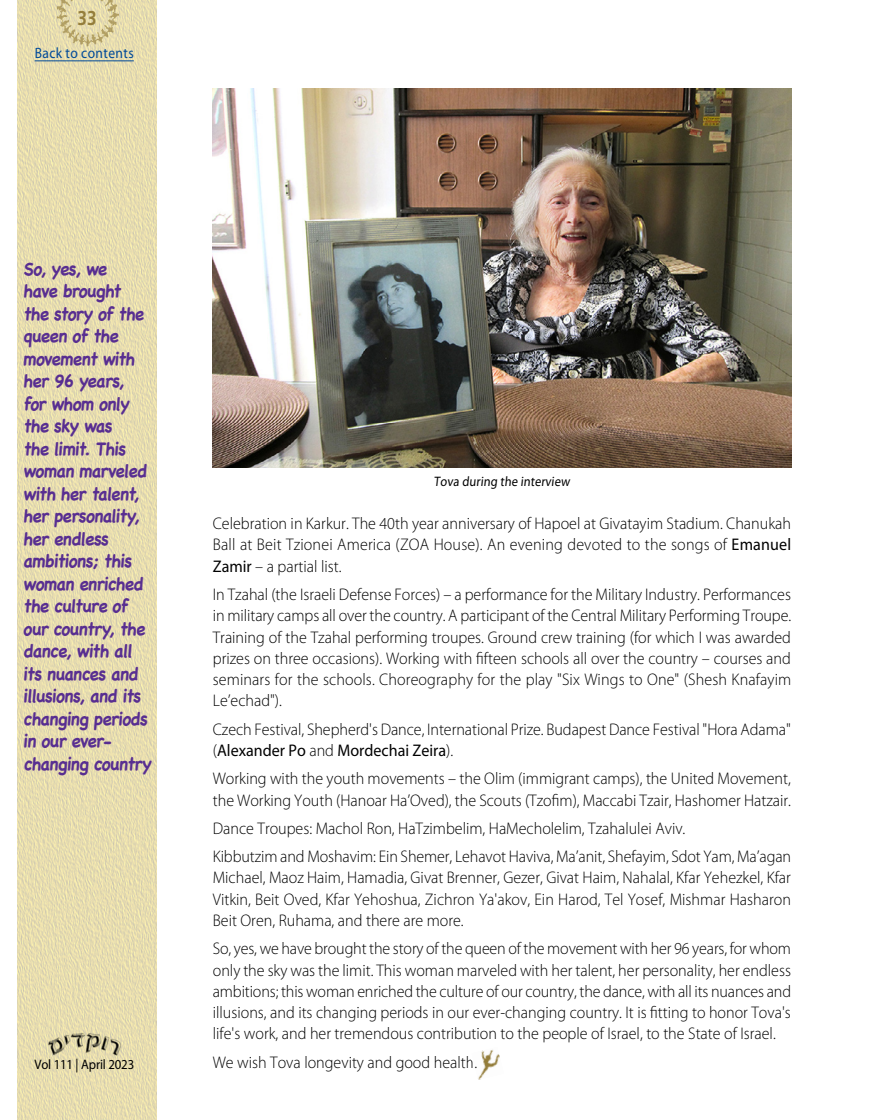
<style>
.page{position:relative;width:869px;height:1120px;background:#fff}
.page>*{position:absolute;margin:0;border:0;box-sizing:border-box;transform-origin:0 0}
.t1{font:700 20px "Frutiger";color:#957e3b;scale:.85 1}
.t2{font:700 18.12px/22.5px "Chalkboard";color:#582e91;scale:.94 1}
.t3{font:300 16.88px/21.2px "Myriad Pro";color:#000;text-align:justify;scale:.95 1}
.t4{font:15px "Myriad Pro";letter-spacing:.03em;color:#004a99;scale:.9 1}
.t5{font:13.75px "Myriad Pro";letter-spacing:-.01em;color:#000;scale:.9 1}
.t6{font:13.75px "Myriad Pro";letter-spacing:-.01em;color:#000;scale:.93 1}
.s1{font-weight:400}
</style>
<div class="page">
<img style="left:18px;top:0;width:138px;height:1120px">
<img style="left:55px;top:0;width:63px;height:47px">
<img style="left:45px;top:1031px;width:78px;height:25px">
<hr style="left:35px;top:61px;width:99px;height:1px;background:#004a99">
<img style="left:213px;top:89px;width:577px;height:379px">
<img style="left:478px;top:1049px;width:22px;height:31px">
<p class="t1" style="left:77px;top:6px;width:24px">33</p>
<p class="t4" style="left:35px;top:44px;width:112px">Back to contents</p>
<p class="t2" style="left:23px;top:257px;width:141px">So, yes, we<br>have brought the story of the queen of the movement with her 96 years, for whom only the sky was<br>the limit. This woman marveled with her talent, her personality, her endless ambitions; this woman enriched the culture of our country, the dance, with all its nuances and illusions, and its changing periods in our ever&shy;changing country</p>
<p class="t6" style="left:34px;top:1056px;width:109px">Vol 111 | April 2023</p>
<p class="t5" style="left:434px;top:473px;width:154px">Tova during the interview</p>
<p class="t3" style="left:213px;top:513px;width:610px">Celebration in Karkur. The 40th year anniversary of Hapoel at Givatayim Stadium. Chanukah Ball at Beit Tzionei America (ZOA House). An evening devoted to the songs of <span class="s1">Emanuel Zamir</span> – a partial list.</p>
<p class="t3" style="left:213px;top:584px;width:610px">In Tzahal (the Israeli Defense Forces) – a performance for the Military Industry. Performances in military camps all over the country. A participant of the Central Military Performing Troupe.<br>Training of the Tzahal performing troupes. Ground crew training (for which I was awarded prizes on three occasions). Working with fifteen schools all over the country – courses and seminars for the schools. Choreography for the play "Six Wings to One" (Shesh Knafayim Le’echad").</p>
<p class="t3" style="left:213px;top:718px;width:610px">Czech Festival, Shepherd's Dance, International Prize. Budapest Dance Festival "Hora Adama" (<span class="s1">Alexander Po</span> and <span class="s1">Mordechai Zeira</span>).</p>
<p class="t3" style="left:213px;top:768px;width:610px">Working with the youth movements – the Olim (immigrant camps), the United Movement, the Working Youth (Hanoar Ha’Oved), the Scouts (Tzofim), Maccabi Tzair, Hashomer Hatzair.</p>
<p class="t3" style="left:213px;top:814px;width:610px;line-height:28.4px">Dance Troupes: Machol Ron, HaTzimbelim, HaMecholelim, Tzahalulei Aviv.<br>Kibbutzim and Moshavim: Ein Shemer, Lehavot Haviva, Ma’anit, Shefayim, Sdot Yam, Ma’agan</p>
<p class="t3" style="left:213px;top:867px;width:610px">Michael, Maoz Haim, Hamadia, Givat Brenner, Gezer, Givat Haim, Nahalal, Kfar Yehezkel, Kfar Vitkin, Beit Oved, Kfar Yehoshua, Zichron Ya'akov, Ein Harod, Tel Yosef, Mishmar Hasharon Beit Oren, Ruhama, and there are more.</p>
<p class="t3" style="left:213px;top:938px;width:610px">So, yes, we have brought the story of the queen of the movement with her 96 years, for whom only the sky was the limit. This woman marveled with her talent, her personality, her endless ambitions; this woman enriched the culture of our country, the dance, with all its nuances and illusions, and its changing periods in our ever-changing country. It is fitting to honor Tova's life's work, and her tremendous contribution to the people of Israel, to the State of Israel.</p>
<p class="t3" style="left:213px;top:1051px;width:279px">We wish Tova longevity and good health.</p>
</div>
